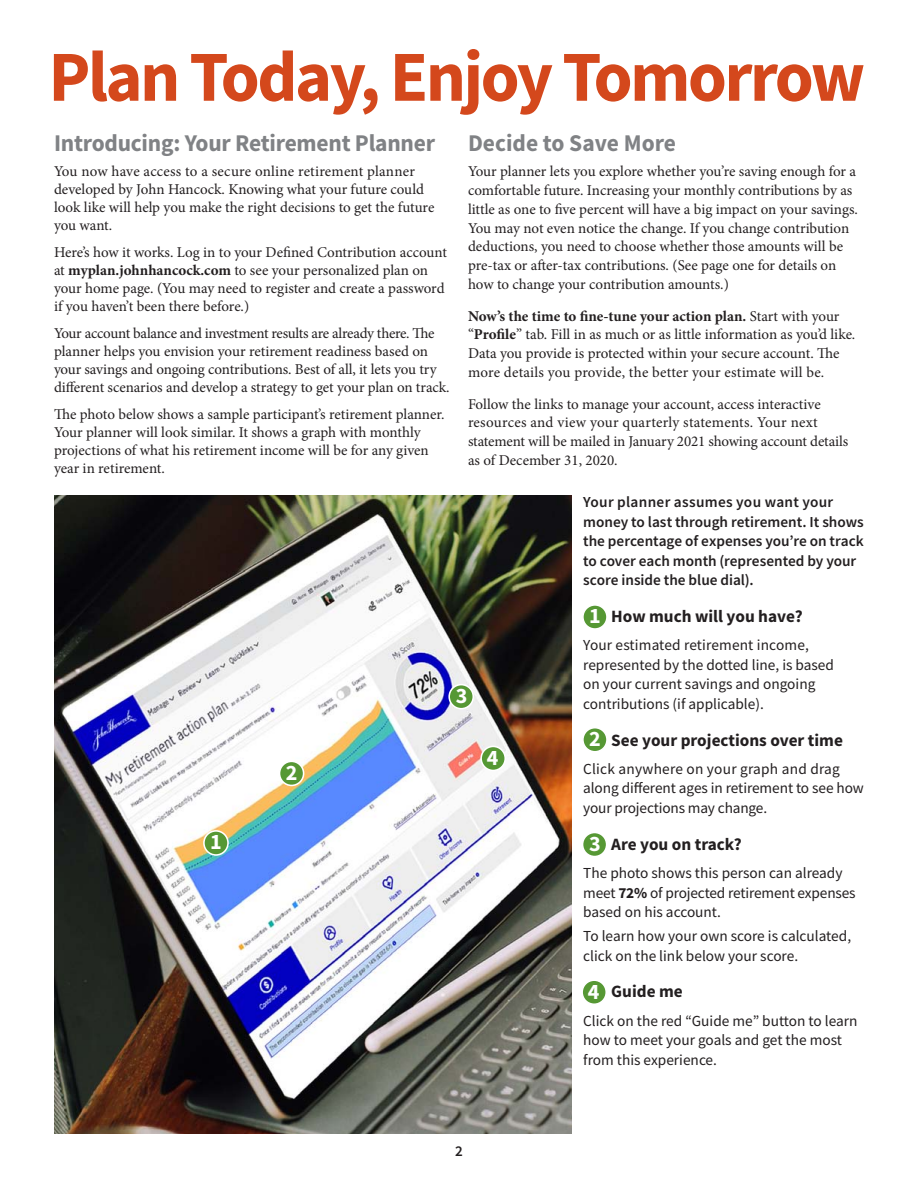
<style>
.page{position:relative;width:918px;height:1188px;background:#fff}
.page>*{position:absolute;margin:0;border:0;box-sizing:border-box;transform-origin:0 0}
.Subhead_page_2_-_pro{font:700 71.7px "Source Sans Pro";letter-spacing:-.035em;color:#d4481c}
.Subhead_page_2{font:700 24px "Source Sans Pro";letter-spacing:-.01em;color:#808285}
.t1{font:700 22.05px "Source Sans Pro";color:#fff}
.Planning_subhead{font:700 17.25px "Source Sans Pro";color:#231f20}
.Planning_text{font:15.3px/19.5px "Source Sans Pro";color:#231f20}
.Planning_text-2{font:600 15.3px/19.5px "Source Sans Pro";color:#231f20}
.Body{font:15px/18px "Minion Pro";letter-spacing:-.005em;color:#231f20}
.Page{font:600 15px "Source Sans Pro";color:#231f20}
.s1{font-weight:700}
</style>
<div class="page">
<img style="left:54px;top:496px;width:517px;height:638px">
<div style="left:583px;top:605px;width:24px;height:24px;background:#569834;border-radius:50%"></div>
<div style="left:582px;top:604px;width:26px;height:26px;border:2px solid #fff;border-radius:50%"></div>
<div style="left:583px;top:728px;width:24px;height:24px;background:#569834;border-radius:50%"></div>
<div style="left:582px;top:727px;width:26px;height:26px;border:2px solid #fff;border-radius:50%"></div>
<div style="left:583px;top:832px;width:24px;height:25px;background:#569834;border-radius:50%"></div>
<div style="left:582px;top:832px;width:25px;height:25px;border:2px solid #fff;border-radius:50%"></div>
<div style="left:582px;top:980px;width:24px;height:24px;background:#569834;border-radius:50%"></div>
<div style="left:581px;top:979px;width:26px;height:26px;border:2px solid #fff;border-radius:50%"></div>
<div style="left:204px;top:831px;width:24px;height:24px;background:#569834;border-radius:50%"></div>
<div style="left:203px;top:830px;width:26px;height:26px;border:2px solid #fff;border-radius:50%"></div>
<div style="left:481px;top:746px;width:24px;height:24px;background:#569834;border-radius:50%"></div>
<div style="left:480px;top:746px;width:26px;height:25px;border:2px solid #fff;border-radius:50%"></div>
<div style="left:449px;top:685px;width:24px;height:24px;background:#569834;border-radius:50%"></div>
<div style="left:448px;top:684px;width:26px;height:25px;border:2px solid #fff;border-radius:50%"></div>
<div style="left:280px;top:761px;width:24px;height:24px;background:#569834;border-radius:50%"></div>
<div style="left:279px;top:761px;width:25px;height:25px;border:2px solid #fff;border-radius:50%"></div>
<p class="Subhead_page_2_-_pro" style="left:48px;top:28px;width:818px">Plan Today, Enjoy Tomorrow</p>
<p class="Subhead_page_2" style="left:468px;top:127px;width:210px">Decide to Save More</p>
<p class="Body" style="left:468px;top:162px;width:392px;line-height:18.8px">Your planner lets you explore whether you’re saving enough for a comfortable future. Increasing your monthly contributions by as little as one to five percent will have a big impact on your savings.<br>You may not even notice the change. If you change contribution deductions, you need to choose whether those amounts will be pre-tax or after-tax contributions. (See page one for details on how to change your contribution amounts.)</p>
<p class="Body" style="left:468px;top:306px;width:389px;line-height:18.8px"><span class="s1">Now’s the time to fine-tune your action plan.</span> Start with your “<span class="s1">Profile</span>” tab. Fill in as much or as little information as you’d like.<br>Data you provide is protected within your secure account. The more details you provide, the better your estimate will be.</p>
<p class="Body" style="left:468px;top:394px;width:382px;line-height:18.8px">Follow the links to manage your account, access interactive resources and view your quarterly statements. Your next statement will be mailed in January 2021 showing account details as of December 31, 2020.</p>
<p class="Planning_text-2" style="left:583px;top:492px;width:282px">Your planner assumes you want your money to last through retirement. It shows the percentage of expenses you’re on track to cover each month (represented by your score inside the blue dial).</p>
<p class="Planning_subhead" style="left:611px;top:605px;width:193px">How much will you have?</p>
<p class="Planning_text" style="left:583px;top:635px;width:252px">Your estimated retirement income, represented by the dotted line, is based on your current savings and ongoing contributions (if applicable).</p>
<p class="Planning_subhead" style="left:611px;top:728px;width:233px">See your projections over time</p>
<p class="Planning_text" style="left:583px;top:759px;width:282px">Click anywhere on your graph and drag along different ages in retirement to see how your projections may change.</p>
<p class="Planning_subhead" style="left:611px;top:832px;width:132px">Are you on track?</p>
<p class="Planning_text" style="left:583px;top:863px;width:274px">The photo shows this person can already meet <span class="s1">72%</span> of projected retirement expenses based on his account.</p>
<p class="Planning_text" style="left:583px;top:926px;width:269px">To learn how your own score is calculated, click on the link below your score.</p>
<p class="Planning_subhead" style="left:611px;top:980px;width:73px">Guide me</p>
<p class="Planning_text" style="left:583px;top:1011px;width:276px">Click on the red “Guide me” button to learn how to meet your goals and get the most from this experience.</p>
<p class="Subhead_page_2" style="left:54px;top:127px;width:383px">Introducing: Your Retirement Planner</p>
<p class="Body" style="left:54px;top:162px;width:382px">You now have access to a secure online retirement planner developed by John Hancock. Knowing what your future could look like will help you make the right decisions to get the future you want.</p>
<p class="Body" style="left:54px;top:243px;width:395px">Here’s how it works. Log in to your Defined Contribution account at <span class="s1">myplan.johnhancock.com</span> to see your personalized plan on your home page. (You may need to register and create a password if you haven’t been there before.)</p>
<p class="Body" style="left:54px;top:324px;width:397px">Your account balance and investment results are already there. The planner helps you envision your retirement readiness based on your savings and ongoing contributions. Best of all, it lets you try different scenarios and develop a strategy to get your plan on track.</p>
<p class="Body" style="left:54px;top:405px;width:392px">The photo below shows a sample participant’s retirement planner.<br>Your planner will look similar. It shows a graph with monthly projections of what his retirement income will be for any given year in retirement.</p>
<p class="t1" style="left:589px;top:601px;width:13px">1</p>
<p class="t1" style="left:456px;top:681px;width:13px">3</p>
<p class="t1" style="left:589px;top:724px;width:13px">2</p>
<p class="t1" style="left:487px;top:743px;width:13px">4</p>
<p class="t1" style="left:286px;top:758px;width:13px">2</p>
<p class="t1" style="left:210px;top:827px;width:13px">1</p>
<p class="t1" style="left:589px;top:829px;width:13px">3</p>
<p class="t1" style="left:588px;top:977px;width:13px">4</p>
<p class="Page" style="left:455px;top:1141px;width:9px">2</p>
</div>
